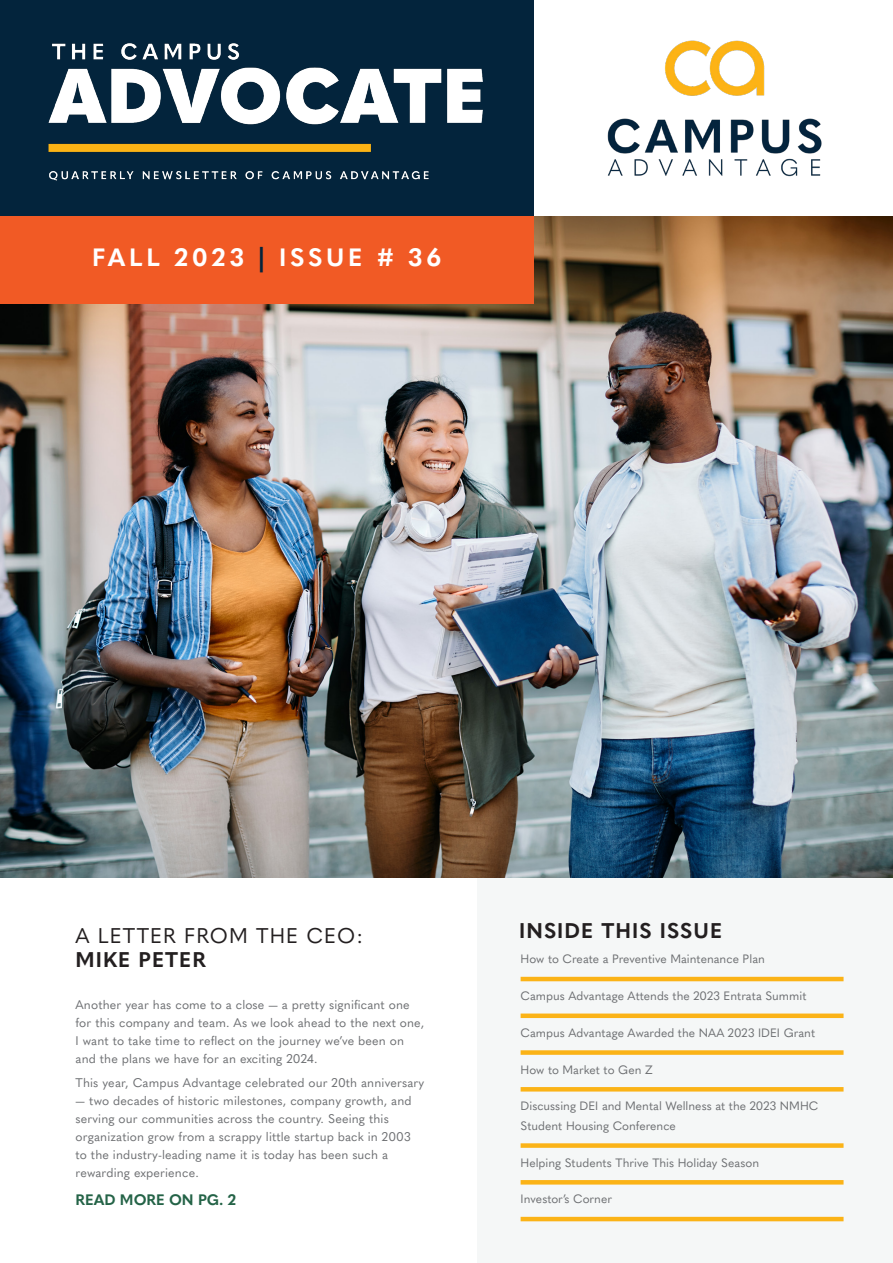
<style>
.page{position:relative;width:893px;height:1263px;background:#fff}
.page>*{position:absolute;margin:0;border:0;box-sizing:border-box;transform-origin:0 0}
.t1{font:700 24.75px "Quasimoda";letter-spacing:.15em;color:#fff}
.Medium_Bold_Headline{font:700 21px "Quasimoda";letter-spacing:.05em;color:#231f20}
.Medium_Bold_Headline-2{font:21px "Quasimoda";letter-spacing:.05em;color:#231f20}
.Body{font:700 15px "Quasimoda";color:#246347}
.Body-2{font:12.3px/18px "Quasimoda";letter-spacing:.01em;color:#6d6f72}
.Contents{font:12px/19.5px "Quasimoda";color:#6d6f72}
.s1{color:#03243c}
</style>
<div class="page">
<div style="left:477px;top:702px;width:416px;height:561px;background:#f5f7f7"></div>
<img style="left:0;top:216px;width:893px;height:662px">
<hr style="left:521px;top:977px;width:322px;height:4px;background:#fbb317">
<div style="left:521px;top:1013px;width:322px;height:5px;background:#fbb317"></div>
<div style="left:521px;top:1050px;width:322px;height:5px;background:#fbb317"></div>
<svg style="left:521px;top:1087px;width:322px;height:4px"></svg>
<div style="left:521px;top:1143px;width:322px;height:5px;background:#fbb317"></div>
<svg style="left:521px;top:1180px;width:322px;height:4px"></svg>
<hr style="left:521px;top:1217px;width:322px;height:4px;background:#fbb317">
<div style="left:0;top:0;width:533px;height:297px;background:#03243c"></div>
<div style="left:0;top:216px;width:533px;height:88px;background:#f15a25"></div>
<img style="left:607px;top:40px;width:215px;height:137px">
<img style="left:48px;top:43px;width:435px;height:138px">
<p class="t1" style="left:92px;top:238px;width:351px">FALL 2023 <span class="s1">|</span> ISSUE # 36</p>
<p class="Medium_Bold_Headline-2" style="left:76px;top:920px;width:289px">A LETTER FROM THE CEO:</p>
<p class="Medium_Bold_Headline" style="left:76px;top:944px;width:132px">MIKE PETER</p>
<p class="Body-2" style="left:76px;top:994px;width:350px">Another year has come to a close — a pretty significant one for this company and team. As we look ahead to the next one, I want to take time to reflect on the journey we’ve been on and the plans we have for an exciting 2024.</p>
<p class="Body-2" style="left:76px;top:1073px;width:350px">This year, Campus Advantage celebrated our 20th anniversary</p>
<p class="Body-2" style="left:76px;top:1091px;width:338px">— two decades of historic milestones, company growth, and serving our communities across the country. Seeing this organization grow from a scrappy little startup back in 2003 to the industry-leading name it is today has been such a rewarding experience.</p>
<p class="Body" style="left:76px;top:1188px;width:162px">READ MORE ON PG. 2</p>
<p class="Medium_Bold_Headline" style="left:519px;top:914px;width:204px">INSIDE THIS ISSUE</p>
<p class="Contents" style="left:521px;top:948px;width:246px">How to Create a Preventive Maintenance Plan</p>
<p class="Contents" style="left:521px;top:985px;width:287px">Campus Advantage Attends the 2023 Entrata Summit</p>
<p class="Contents" style="left:521px;top:1022px;width:296px">Campus Advantage Awarded the NAA 2023 IDEI Grant</p>
<p class="Contents" style="left:521px;top:1059px;width:134px">How to Market to Gen Z</p>
<p class="Contents" style="left:521px;top:1095px;width:299px">Discussing DEI and Mental Wellness at the 2023 NMHC<br>Student Housing Conference</p>
<p class="Contents" style="left:521px;top:1152px;width:240px">Helping Students Thrive This Holiday Season</p>
<p class="Contents" style="left:521px;top:1188px;width:93px">Investor’s Corner</p>
</div>
